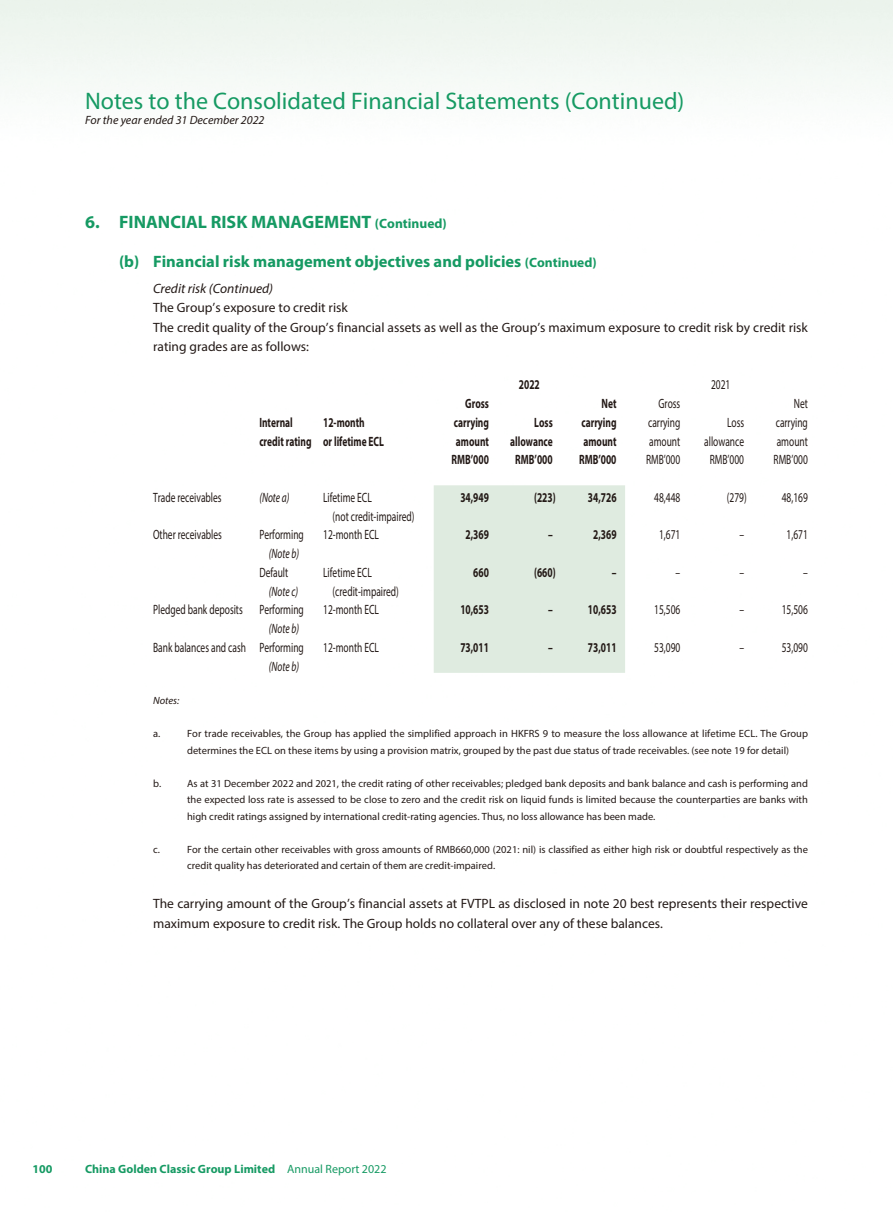
<style>
.page{position:relative;width:893px;height:1212px;background:#fff}
.page>*{position:absolute;margin:0;border:0;box-sizing:border-box;transform-origin:0 0}
.t1{font:24px "Myriad Pro";color:#169a63}
.t2{font:700 18px "Myriad Pro";color:#169a63}
.t3{font:700 16.5px "Myriad Pro";color:#169a63}
.t4{font:13.5px/19.5px "Myriad Pro";color:#231916}
.t5{font:13.5px/18.8px "Myriad Pro";color:#231916;text-align:justify;scale:.7 1}
.t6{font:700 13.5px/18.8px "Myriad Pro";color:#231916;scale:.7 1}
.t7{font:italic 13.5px "Myriad Pro";color:#231916;scale:.7 1}
.t8{font:italic 13.5px "Myriad Pro";color:#231916}
.t9{font:700 12px "Myriad Pro";color:#169a63}
.t10{font:italic 12px "Myriad Pro";color:#231916}
.t11{font:10.5px/16.5px "Myriad Pro";color:#231916}
.t12{font:italic 10.5px "Myriad Pro";color:#231916}
.s1{font-size:13.5px}
.s2{font-weight:400}
</style>
<div class="page">
<div style="left:434px;top:485px;width:191px;height:188px;background:#dfebe0"></div>
<h1 class="t1" style="left:85px;top:86px;width:601px">Notes to the Consolidated Financial Statements (Continued)</h1>
<p class="t10" style="left:85px;top:112px;width:181px">For the year ended 31 December 2022</p>
<h2 class="t2" style="left:85px;top:210px;width:363px">6. FINANCIAL RISK MANAGEMENT <span class="s1">(Continued)</span></h2>
<h3 class="t3" style="left:119px;top:250px;width:479px">(b) Financial risk management objectives and policies <span class="s1">(Continued)</span></h3>
<p class="t8" style="left:153px;top:280px;width:122px">Credit risk (Continued)</p>
<p class="t4" style="left:153px;top:298px;width:656px">The Group’s exposure to credit risk<br>The credit quality of the Group’s financial assets as well as the Group’s maximum exposure to credit risk by credit risk rating grades are as follows:</p>
<p class="t6" style="left:519px;top:375px;width:31px">2022</p>
<p class="t5" style="left:711px;top:375px;width:29px">2021</p>
<p class="t6" style="left:259px;top:412px;width:76px">Internal credit rating</p>
<p class="t6" style="left:323px;top:412px;width:89px">12-month<br>or lifetime ECL</p>
<p class="t6" style="left:454px;top:394px;width:52px;text-align:justify;text-indent:11px">Gross carrying amount</p>
<p class="t6" style="left:581px;top:394px;width:52px;text-align:justify;text-indent:20px">Net carrying amount</p>
<p class="t5" style="left:648px;top:394px;width:47px;text-indent:10px">Gross carrying amount</p>
<p class="t5" style="left:776px;top:394px;width:47px;text-indent:18px">Net carrying amount</p>
<p class="t6" style="left:510px;top:412px;width:62px;text-align:right">Loss allowance</p>
<p class="t5" style="left:704px;top:413px;width:59px;text-align:right">Loss allowance</p>
<p class="t6" style="left:451px;top:450px;width:55px">RMB’000</p>
<p class="t6" style="left:515px;top:450px;width:55px">RMB’000</p>
<p class="t6" style="left:579px;top:450px;width:55px">RMB’000</p>
<p class="t5" style="left:646px;top:450px;width:51px">RMB’000</p>
<p class="t5" style="left:710px;top:450px;width:51px">RMB’000</p>
<p class="t5" style="left:774px;top:450px;width:51px">RMB’000</p>
<p class="t5" style="left:153px;top:488px;width:99px">Trade receivables</p>
<p class="t7" style="left:259px;top:489px;width:45px">(Note a)</p>
<p class="t5" style="left:333px;top:488px;width:119px;text-indent:-9px">Lifetime ECL<br>(not credit-impaired)</p>
<p class="t6" style="left:460px;top:487px;width:42px">34,949</p>
<p class="t6" style="left:534px;top:487px;width:32px">(223)</p>
<p class="t6" style="left:588px;top:487px;width:42px">34,726</p>
<p class="t5" style="left:654px;top:488px;width:39px">48,448</p>
<p class="t5" style="left:727px;top:488px;width:30px">(279)</p>
<p class="t5" style="left:782px;top:488px;width:39px">48,169</p>
<p class="t5" style="left:153px;top:525px;width:100px">Other receivables</p>
<p class="t5" style="left:259px;top:525px;width:65px">Performing</p>
<p class="t7" style="left:269px;top:545px;width:45px">(Note b)</p>
<p class="t5" style="left:323px;top:525px;width:81px">12-month ECL</p>
<p class="t6" style="left:466px;top:525px;width:35px">2,369</p>
<p class="t6" style="left:548px;top:525px;width:8px">–</p>
<p class="t6" style="left:593px;top:525px;width:35px">2,369</p>
<p class="t5" style="left:659px;top:525px;width:32px">1,671</p>
<p class="t5" style="left:739px;top:525px;width:8px">–</p>
<p class="t5" style="left:787px;top:525px;width:32px">1,671</p>
<p class="t5" style="left:259px;top:563px;width:43px">Default</p>
<p class="t7" style="left:269px;top:583px;width:43px">(Note c)</p>
<p class="t5" style="left:333px;top:563px;width:96px;text-indent:-9px">Lifetime ECL (credit-impaired)</p>
<p class="t6" style="left:473px;top:562px;width:24px">660</p>
<p class="t6" style="left:534px;top:562px;width:32px">(660)</p>
<p class="t6" style="left:612px;top:562px;width:8px">–</p>
<p class="t5" style="left:676px;top:563px;width:8px">–</p>
<p class="t5" style="left:739px;top:563px;width:8px">–</p>
<p class="t5" style="left:803px;top:563px;width:8px">–</p>
<p class="t5" style="left:153px;top:600px;width:217px">Pledged bank deposits Performing</p>
<p class="t7" style="left:269px;top:620px;width:45px">(Note b)</p>
<p class="t5" style="left:323px;top:600px;width:81px">12-month ECL</p>
<p class="t6" style="left:460px;top:600px;width:42px">10,653</p>
<p class="t6" style="left:548px;top:600px;width:8px">–</p>
<p class="t6" style="left:588px;top:600px;width:42px">10,653</p>
<p class="t5" style="left:654px;top:600px;width:39px">15,506</p>
<p class="t5" style="left:739px;top:600px;width:8px">–</p>
<p class="t5" style="left:782px;top:600px;width:39px">15,506</p>
<p class="t5" style="left:153px;top:638px;width:217px">Bank balances and cash Performing</p>
<p class="t7" style="left:269px;top:658px;width:45px">(Note b)</p>
<p class="t5" style="left:323px;top:638px;width:81px">12-month ECL</p>
<p class="t6" style="left:460px;top:637px;width:42px">73,011</p>
<p class="t6" style="left:548px;top:637px;width:8px">–</p>
<p class="t6" style="left:588px;top:637px;width:42px">73,011</p>
<p class="t5" style="left:654px;top:638px;width:39px">53,090</p>
<p class="t5" style="left:739px;top:638px;width:8px">–</p>
<p class="t5" style="left:782px;top:638px;width:39px">53,090</p>
<p class="t12" style="left:153px;top:694px;width:28px">Notes:</p>
<p class="t11" style="left:153px;top:725px;width:9px">a.</p>
<p class="t11" style="left:187px;top:725px;width:622px">For trade receivables, the Group has applied the simplified approach in HKFRS 9 to measure the loss allowance at lifetime ECL. The Group determines the ECL on these items by using a provision matrix, grouped by the past due status of trade receivables. (see note 19 for detail)</p>
<p class="t11" style="left:153px;top:775px;width:10px">b.</p>
<p class="t11" style="left:187px;top:775px;width:622px;text-align:justify">As at 31 December 2022 and 2021, the credit rating of other receivables; pledged bank deposits and bank balance and cash is performing and the expected loss rate is assessed to be close to zero and the credit risk on liquid funds is limited because the counterparties are banks with high credit ratings assigned by international credit-rating agencies. Thus, no loss allowance has been made.</p>
<p class="t11" style="left:153px;top:841px;width:8px">c.</p>
<p class="t11" style="left:187px;top:841px;width:622px">For the certain other receivables with gross amounts of RMB660,000 (2021: nil) is classified as either high risk or doubtful respectively as the credit quality has deteriorated and certain of them are credit-impaired.</p>
<p class="t4" style="left:153px;top:894px;width:656px">The carrying amount of the Group’s financial assets at FVTPL as disclosed in note 20 best represents their respective maximum exposure to credit risk. The Group holds no collateral over any of these balances.</p>
<p class="t9" style="left:33px;top:1161px;width:21px">100</p>
<p class="t9" style="left:85px;top:1161px;width:303px">China Golden Classic Group Limited <span class="s2">Annual Report 2022</span></p>
</div>
